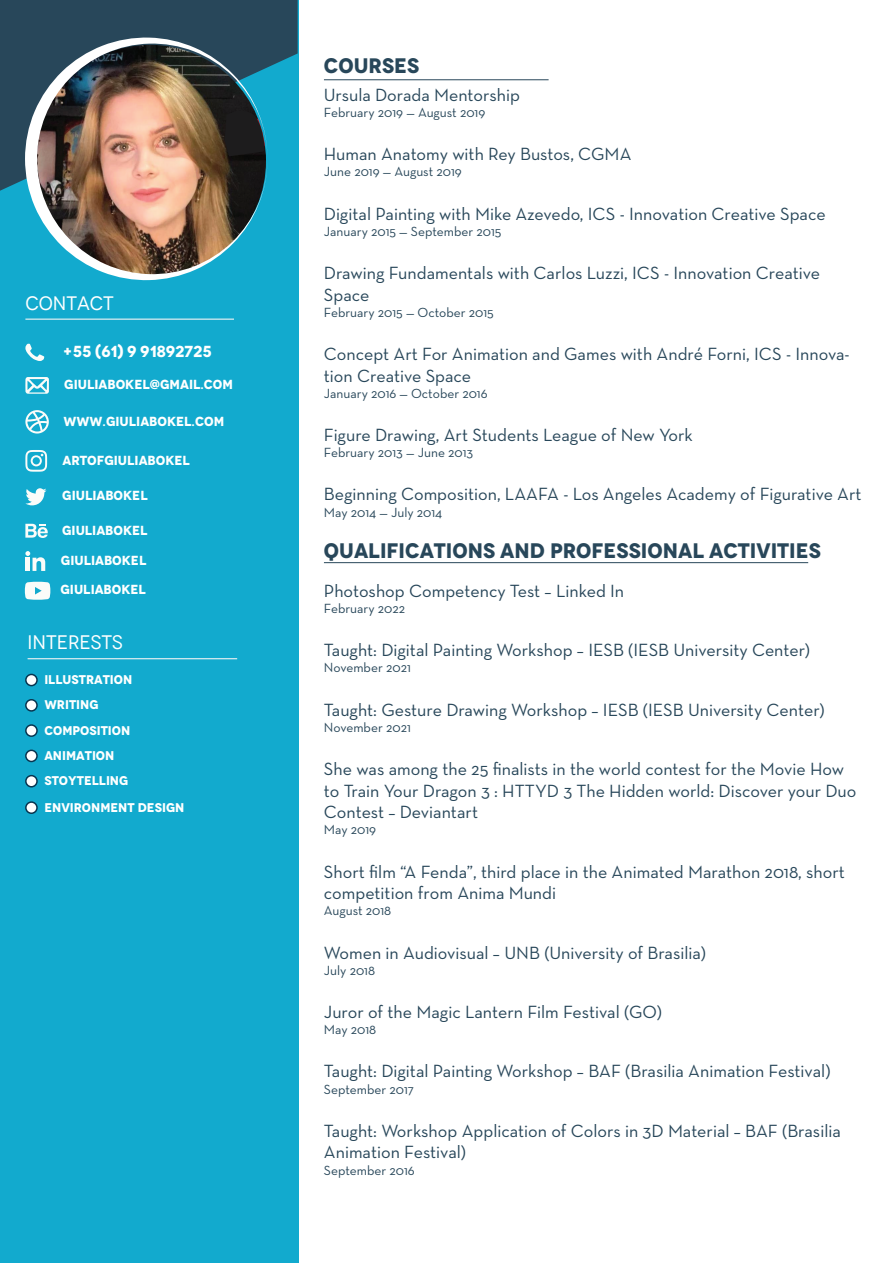
<style>
.page{position:relative;width:893px;height:1263px;background:#fff}
.page>*{position:absolute;margin:0;border:0;box-sizing:border-box;transform-origin:0 0}
.t1{font:700 21px "Novecento";color:#28475a}
.t2{font:19.65px "Novecento";color:#fff}
.t3{font:19.5px "Novecento";color:#fff}
.t4{font:18px/21.6px "Neutra Text";color:#28475a}
.t5{font:700 15.9px "Novecento";color:#fff}
.t6{font:13.5px "Neutra Text";color:#28475a}
.t7{font:700 13.2px "Novecento";color:#fff}
.t8{font:700 12.6px/25.3px "Novecento";color:#fff}
</style>
<div class="page">
<div style="left:0;top:0;width:299px;height:1263px;background:#12aace"></div>
<svg style="left:0;top:0;width:298px;height:191px;fill:#28475a"></svg>
<img style="left:25px;top:37px;width:243px;height:243px">
<svg style="left:25px;top:344px;width:19px;height:17px"></svg>
<svg style="left:25px;top:410px;width:24px;height:23px"></svg>
<svg style="left:25px;top:450px;width:22px;height:22px"></svg>
<svg style="left:25px;top:488px;width:22px;height:17px"></svg>
<svg style="left:25px;top:524px;width:23px;height:14px"></svg>
<svg style="left:25px;top:377px;width:24px;height:17px"></svg>
<svg style="left:25px;top:551px;width:20px;height:20px"></svg>
<hr style="left:25px;top:319px;width:209px;height:1px;background:#f2f3f4">
<hr style="left:324px;top:79px;width:225px;height:1px;background:#28475a">
<hr style="left:324px;top:562px;width:484px;height:1px;background:#28475a">
<hr style="left:28px;top:658px;width:209px;height:1px;background:#f2f3f4">
<div style="left:26px;top:674px;width:11px;height:12px;background:#fff;border-radius:50%"></div>
<div style="left:25px;top:674px;width:13px;height:12px;border:2px solid #083550;border-radius:50%"></div>
<div style="left:26px;top:700px;width:11px;height:11px;background:#fff;border-radius:50%"></div>
<div style="left:25px;top:699px;width:13px;height:13px;border:2px solid #083550;border-radius:50%"></div>
<div style="left:26px;top:725px;width:11px;height:11px;background:#fff;border-radius:50%"></div>
<div style="left:25px;top:724px;width:13px;height:13px;border:2px solid #083550;border-radius:50%"></div>
<div style="left:26px;top:750px;width:11px;height:11px;background:#fff;border-radius:50%"></div>
<div style="left:25px;top:749px;width:13px;height:13px;border:2px solid #083550;border-radius:50%"></div>
<div style="left:26px;top:776px;width:11px;height:11px;background:#fff;border-radius:50%"></div>
<div style="left:25px;top:775px;width:13px;height:12px;border:2px solid #083550;border-radius:50%"></div>
<div style="left:26px;top:802px;width:11px;height:11px;background:#fff;border-radius:50%"></div>
<div style="left:25px;top:801px;width:13px;height:13px;border:2px solid #083550;border-radius:50%"></div>
<svg style="left:225px;top:106px;width:40px;height:50px"></svg>
<svg style="left:25px;top:582px;width:25px;height:18px"></svg>
<p class="t3" style="left:25px;top:292px;width:90px">CONTACT</p>
<p class="t5" style="left:62px;top:341px;width:151px">+55 (61) 9 91892725</p>
<p class="t7" style="left:64px;top:376px;width:170px">GIULIABOKEL@GMAIL.COM</p>
<p class="t7" style="left:63px;top:413px;width:162px">WWW.GIULIABOKEL.COM</p>
<p class="t7" style="left:62px;top:452px;width:129px">ARTOFGIULIABOKEL</p>
<p class="t7" style="left:62px;top:488px;width:87px">GIULIABOKEL</p>
<p class="t7" style="left:62px;top:522px;width:87px">GIULIABOKEL</p>
<p class="t7" style="left:61px;top:552px;width:87px">GIULIABOKEL</p>
<p class="t7" style="left:60px;top:581px;width:87px">GIULIABOKEL</p>
<p class="t2" style="left:28px;top:631px;width:97px">INTERESTS</p>
<p class="t8" style="left:44px;top:667px;width:89px">ILLUSTRATION<br>WRITING<br>COMPOSITION<br>ANIMATION<br>STOYTELLING</p>
<p class="t8" style="left:44px;top:795px;width:141px">ENVIRONMENT DESIGN</p>
<p class="t1" style="left:324px;top:52px;width:97px">COURSES</p>
<p class="t4" style="left:324px;top:84px;width:198px">Ursula Dorada Mentorship</p>
<p class="t6" style="left:324px;top:104px;width:163px">February 2019 — August 2019</p>
<p class="t4" style="left:324px;top:143px;width:309px">Human Anatomy with Rey Bustos, CGMA</p>
<p class="t6" style="left:324px;top:164px;width:139px">June 2019 — August 2019</p>
<p class="t4" style="left:324px;top:202px;width:503px">Digital Painting with Mike Azevedo, ICS - Innovation Creative Space</p>
<p class="t6" style="left:324px;top:223px;width:179px">January 2015 — September 2015</p>
<p class="t4" style="left:324px;top:262px;width:498px">Drawing Fundamentals with Carlos Luzzi, ICS - Innovation Creative<br>Space</p>
<p class="t6" style="left:324px;top:304px;width:171px">February 2015 — October 2015</p>
<p class="t4" style="left:324px;top:343px;width:527px">Concept Art For Animation and Games with André Forni, ICS - Innova&shy;tion Creative Space</p>
<p class="t6" style="left:324px;top:385px;width:165px">January 2016 — October 2016</p>
<p class="t4" style="left:324px;top:424px;width:370px">Figure Drawing, Art Students League of New York</p>
<p class="t6" style="left:324px;top:444px;width:151px">February 2013 — June 2013</p>
<p class="t4" style="left:324px;top:483px;width:539px">Beginning Composition, LAAFA - Los Angeles Academy of Figurative Art</p>
<p class="t6" style="left:324px;top:504px;width:120px">May 2014 — July 2014</p>
<p class="t1" style="left:324px;top:538px;width:498px">QUALIFICATIONS AND PROFESSIONAL ACTIVITIES</p>
<p class="t4" style="left:324px;top:580px;width:302px">Photoshop Competency Test – Linked In</p>
<p class="t6" style="left:324px;top:600px;width:83px">February 2022</p>
<p class="t4" style="left:324px;top:639px;width:488px">Taught: Digital Painting Workshop – IESB (IESB University Center)</p>
<p class="t6" style="left:324px;top:660px;width:88px">November 2021</p>
<p class="t4" style="left:324px;top:698px;width:502px">Taught: Gesture Drawing Workshop – IESB (IESB University Center)</p>
<p class="t6" style="left:324px;top:719px;width:88px">November 2021</p>
<p class="t4" style="left:324px;top:758px;width:534px">She was among the 25 finalists in the world contest for the Movie How to Train Your Dragon 3 : HTTYD 3 The Hidden world: Discover your Duo<br>Contest – Deviantart</p>
<p class="t6" style="left:324px;top:822px;width:54px">May 2019</p>
<p class="t4" style="left:324px;top:860px;width:522px">Short film “A Fenda”, third place in the Animated Marathon 2018, short competition from Anima Mundi</p>
<p class="t6" style="left:324px;top:903px;width:69px">August 2018</p>
<p class="t4" style="left:324px;top:941px;width:384px">Women in Audiovisual – UNB (University of Brasilia)</p>
<p class="t6" style="left:324px;top:962px;width:53px">July 2018</p>
<p class="t4" style="left:324px;top:1001px;width:339px">Juror of the Magic Lantern Film Festival (GO)</p>
<p class="t6" style="left:324px;top:1021px;width:54px">May 2018</p>
<p class="t4" style="left:324px;top:1060px;width:508px">Taught: Digital Painting Workshop – BAF (Brasilia Animation Festival)</p>
<p class="t6" style="left:324px;top:1081px;width:92px">September 2017</p>
<p class="t4" style="left:324px;top:1120px;width:518px">Taught: Workshop Application of Colors in 3D Material – BAF (Brasilia<br>Animation Festival)</p>
<p class="t6" style="left:324px;top:1162px;width:92px">September 2016</p>
</div>
